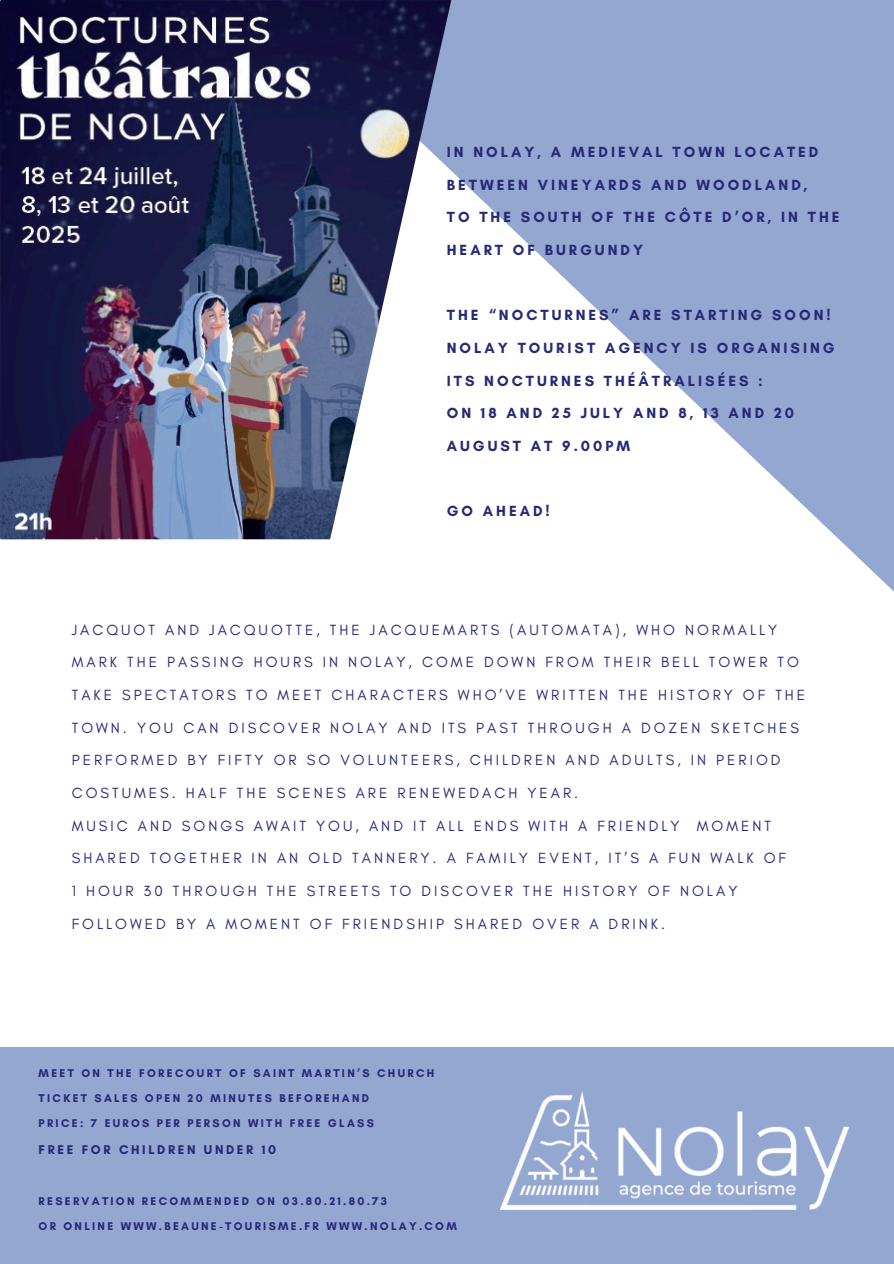
<style>
.page{position:relative;width:894px;height:1264px;background:#fff}
.page>*{position:absolute;margin:0;border:0;box-sizing:border-box;transform-origin:0 0}
.t1{font:15px/32.7px "Glacial Indifference";letter-spacing:.2em;color:#262976}
.t2{font:700 15px/32.7px "Glacial Indifference";letter-spacing:.2em;color:#262976}
.t3{font:700 12.9px "Glacial Indifference";letter-spacing:.2em;color:#262976}
.t4{font:700 11.4px "Glacial Indifference";letter-spacing:.2em;color:#262976}
</style>
<div class="page">
<div style="left:0;top:0;width:893px;height:1263px;background:#93a7d1"></div>
<img style="left:499px;top:1091px;width:350px;height:119px">
<div style="left:0;top:0;width:893px;height:1046px;background:#fff"></div>
<svg style="left:245px;top:0;width:648px;height:591px;fill:#93a7d1"></svg>
<img style="left:0;top:0;width:451px;height:539px">
<h1 class="t2" style="left:446px;top:135px;width:394px">IN NOLAY, A MEDIEVAL TOWN LOCATED<br>BETWEEN VINEYARDS AND WOODLAND,<br>TO THE SOUTH OF THE CÔTE D’OR, IN THE<br>HEART OF BURGUNDY</h1>
<h1 class="t2" style="left:446px;top:298px;width:389px">THE “NOCTURNES” ARE STARTING SOON!<br>NOLAY TOURIST AGENCY IS ORGANISING<br>ITS NOCTURNES THÉÂTRALISÉES :<br>ON 18 AND 25 JULY AND 8, 13 AND 20<br>AUGUST AT 9.00PM</h1>
<h1 class="t2" style="left:446px;top:494px;width:104px">GO AHEAD!</h1>
<p class="t1" style="left:72px;top:613px;width:734px">JACQUOT AND JACQUOTTE, THE JACQUEMARTS (AUTOMATA), WHO NORMALLY MARK THE PASSING HOURS IN NOLAY, COME DOWN FROM THEIR BELL TOWER TO TAKE SPECTATORS TO MEET CHARACTERS WHO’VE WRITTEN THE HISTORY OF THE TOWN. YOU CAN DISCOVER NOLAY AND ITS PAST THROUGH A DOZEN SKETCHES PERFORMED BY FIFTY OR SO VOLUNTEERS, CHILDREN AND ADULTS, IN PERIOD COSTUMES. HALF THE SCENES ARE RENEWEDACH YEAR.<br>MUSIC AND SONGS AWAIT YOU, AND IT ALL ENDS WITH A FRIENDLY MOMENT SHARED TOGETHER IN AN OLD TANNERY. A FAMILY EVENT, IT’S A FUN WALK OF<br>1 HOUR 30 THROUGH THE STREETS TO DISCOVER THE HISTORY OF NOLAY FOLLOWED BY A MOMENT OF FRIENDSHIP SHARED OVER A DRINK.</p>
<h2 class="t4" style="left:39px;top:1066px;width:397px">MEET ON THE FORECOURT OF SAINT MARTIN’S CHURCH</h2>
<p class="t4" style="left:39px;top:1091px;width:332px">TICKET SALES OPEN 20 MINUTES BEFOREHAND</p>
<p class="t4" style="left:39px;top:1116px;width:337px">PRICE: 7 EUROS PER PERSON WITH FREE GLASS</p>
<p class="t3" style="left:39px;top:1142px;width:239px">FREE FOR CHILDREN UNDER 10</p>
<p class="t4" style="left:39px;top:1194px;width:350px">RESERVATION RECOMMENDED ON 03.80.21.80.73</p>
<p class="t4" style="left:39px;top:1218px;width:419px">OR ONLINE WWW.BEAUNE-TOURISME.FR WWW.NOLAY.COM</p>
</div>
